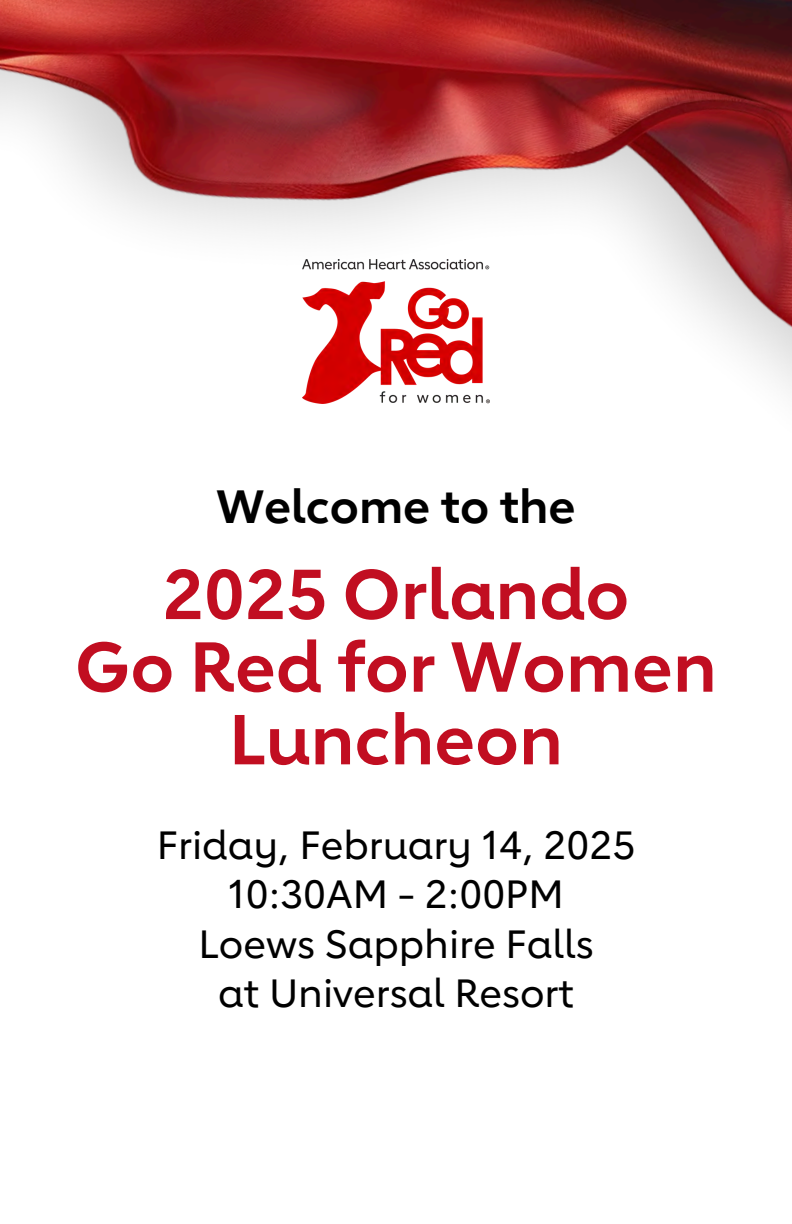
<style>
.page{position:relative;width:792px;height:1224px;background:#fff}
.page>*{position:absolute;margin:0;border:0;box-sizing:border-box;transform-origin:0 0}
.t1{font:700 69.6px/72.6px "Lub Dub";color:#c10e21;text-align:center}
.t2{font:700 46.4px "Lub Dub";color:#000}
.t3{font:500 39.2px "Lub Dub";color:#000}
</style>
<div class="page">
<img style="left:0;top:0;width:792px;height:404px">
<img style="left:302px;top:259px;width:188px;height:144px">
<p class="t2" style="left:216px;top:476px;width:361px">Welcome to the</p>
<p class="t1" style="left:75px;top:556px;width:643px">2025 Orlando<br>Go Red for Women<br>Luncheon</p>
<p class="t3" style="left:157px;top:819px;width:480px">Friday, February 14, 2025</p>
<p class="t3" style="left:228px;top:869px;width:337px">10:30AM - 2:00PM</p>
<h2 class="t3" style="left:199px;top:918px;width:397px">Loews Sapphire Falls</h2>
<h1 class="t3" style="left:218px;top:968px;width:357px">at Universal Resort</h1>
</div>
